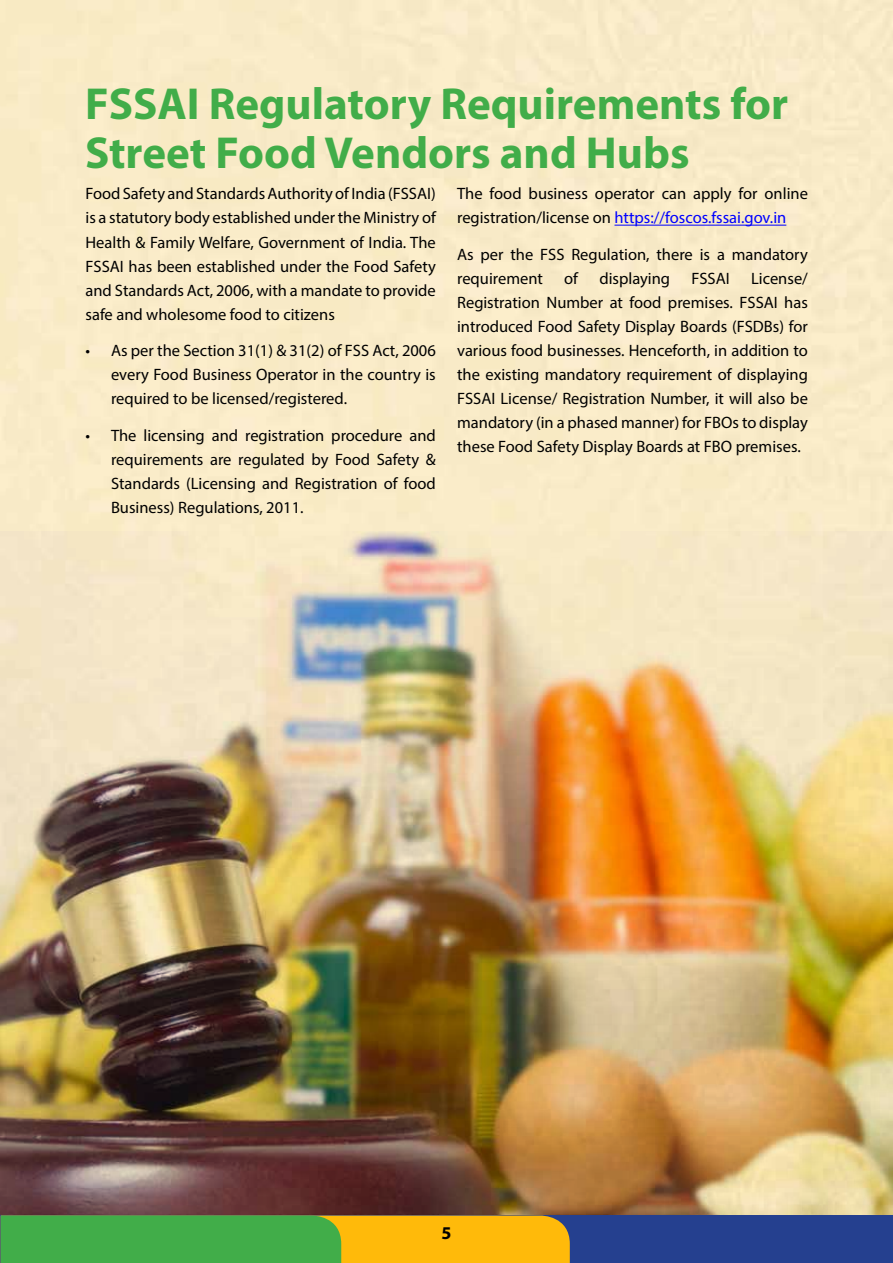
<style>
.page{position:relative;width:893px;height:1263px;background:#f9ebc8}
.page>*{position:absolute;margin:0;border:0;box-sizing:border-box;transform-origin:0 0}
.t1{font:700 45px/49.5px "Myriad Pro";color:#41ad49}
.t2{font:700 18px "Myriad Pro";color:#000}
.t3{font:16.5px/24px "Myriad Pro";color:#000;text-align:justify}
.s1{color:#00f}
</style>
<div class="page">
<div style="left:1px;top:1215px;width:892px;height:48px;background:#25408f"></div>
<svg style="left:1px;top:1215px;width:569px;height:48px;background:#8cb030"></svg>
<hr style="left:614px;top:225px;width:172px;height:1px;background:#00f">
<img style="left:0;top:531px;width:893px;height:683px">
<h1 class="t1" style="left:85px;top:77px;width:705px">FSSAI Regulatory Requirements for<br>Street Food Vendors and Hubs</h1>
<p class="t3" style="left:86px;top:182px;width:352px">Food Safety and Standards Authority of India (FSSAI) is a statutory body established under the Ministry of Health &amp; Family Welfare, Government of India. The FSSAI has been established under the Food Safety and Standards Act, 2006, with a mandate to provide safe and wholesome food to citizens</p>
<p class="t3" style="left:111px;top:338px;width:326px;text-indent:-26px">• As per the Section 31(1) &amp; 31(2) of FSS Act, 2006 every Food Business Operator in the country is required to be licensed/registered.</p>
<p class="t3" style="left:111px;top:423px;width:326px;text-indent:-26px">• The licensing and registration procedure and requirements are regulated by Food Safety &amp; Standards (Licensing and Registration of food Business) Regulations, 2011.</p>
<p class="t3" style="left:457px;top:182px;width:352px">The food business operator can apply for online registration/license on <span class="s1">https://foscos.fssai.gov.in</span></p>
<p class="t3" style="left:457px;top:242px;width:352px">As per the FSS Regulation, there is a mandatory requirement</p>
<p class="t3" style="left:564px;top:266px;width:15px">of</p>
<p class="t3" style="left:599px;top:266px;width:72px">displaying</p>
<p class="t3" style="left:691px;top:266px;width:40px">FSSAI</p>
<p class="t3" style="left:457px;top:266px;width:352px;text-indent:294px">License/ Registration Number at food premises. FSSAI has introduced Food Safety Display Boards (FSDBs) for various food businesses. Henceforth, in addition to the existing mandatory requirement of displaying FSSAI License/ Registration Number, it will also be mandatory (in a phased manner) for FBOs to display these Food Safety Display Boards at FBO premises.</p>
<p class="t2" style="left:441px;top:1221px;width:11px">5</p>
</div>
